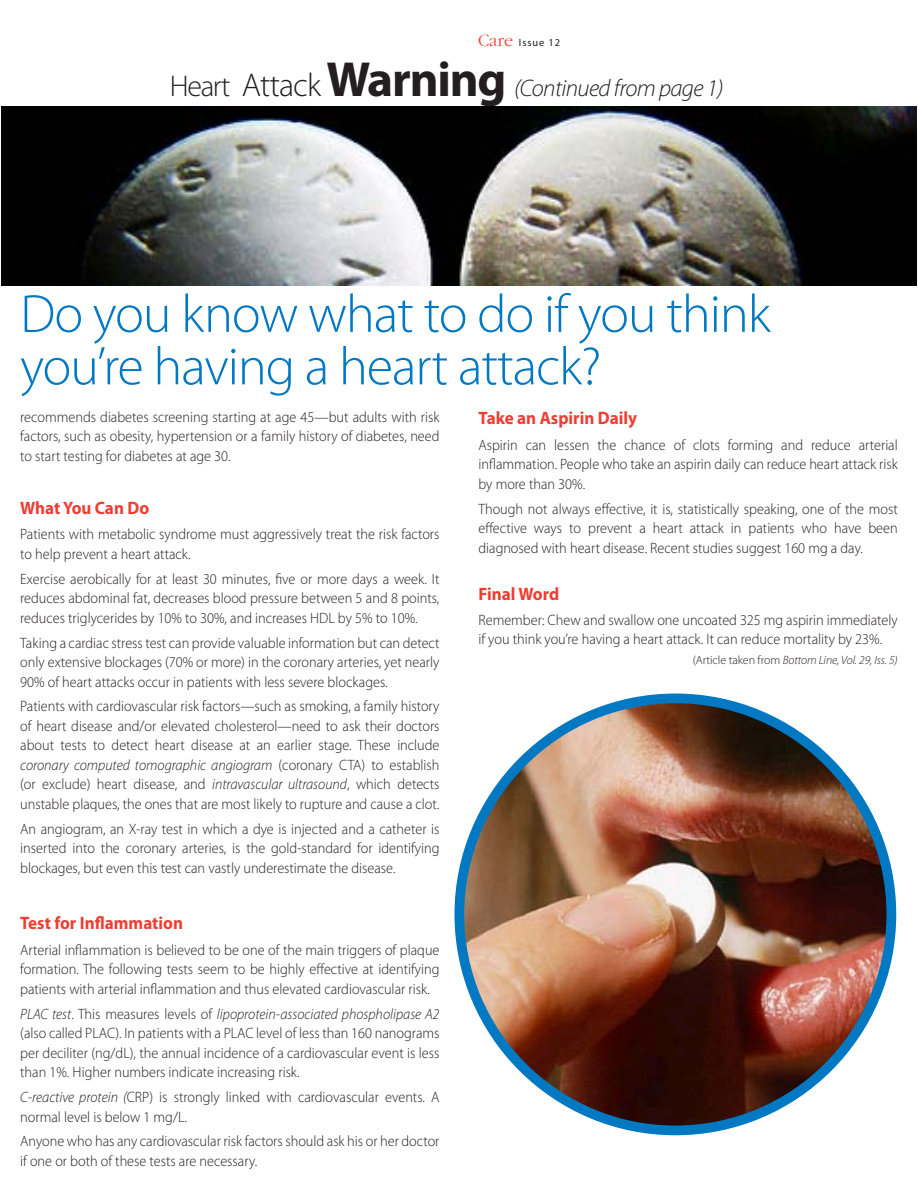
<style>
.page{position:relative;width:918px;height:1188px;background:#fff}
.page>*{position:absolute;margin:0;border:0;box-sizing:border-box;transform-origin:0 0}
.t1{font:300 54px/52.5px "Myriad Pro";letter-spacing:-.02em;color:#0079c2}
.t2{font:italic 300 24px "Myriad Pro";letter-spacing:-.025em;color:#231f20}
.t3{font:700 18px "Myriad Pro";color:#ee3e34;scale:.95 1}
.t4{font:300 15px/19.5px "Myriad Pro";color:#231f20;text-align:justify;scale:.95 1}
.t5{font:italic 300 12px "Myriad Pro";letter-spacing:-.005em;color:#231f20}
.t6{font:10.5px "Myriad Pro";letter-spacing:.09em;color:#231f20}
.s1{font-family:"Garamond LT";font-weight:300;font-size:18px;color:#ee3e34}
.s2{font-style:normal;font-size:30px}
.s3{font-style:normal;font-size:33px}
.s4{font-weight:700;font-style:normal;font-size:49.5px}
.s5{font-style:italic}
.s6{font-style:normal}
</style>
<div class="page">
<div style="left:454px;top:694px;width:442px;height:441px;background:#0079c2;border-radius:50%"></div>
<img style="left:1px;top:106px;width:915px;height:180px">
<img style="left:464px;top:703px;width:422px;height:423px;border-radius:211px">
<p class="t6" style="left:478px;top:36px;width:84px"><span class="s1">Care</span> Issue 12</p>
<p class="t2" style="left:170px;top:74px;width:555px"><span class="s2">Heart</span> <span class="s3">Attack</span> <span class="s4">Warning</span> (Continued from page 1)</p>
<p class="t1" style="left:20px;top:287px;width:752px">Do you know what to do if you think you’re having a heart attack?</p>
<p class="t4" style="left:20px;top:407px;width:443px">recommends diabetes screening starting at age 45—but adults with risk factors, such as obesity, hypertension or a family history of diabetes, need to start testing for diabetes at age 30.</p>
<p class="t3" style="left:20px;top:496px;width:137px">What You Can Do</p>
<p class="t4" style="left:20px;top:524px;width:443px">Patients with metabolic syndrome must aggressively treat the risk factors to help prevent a heart attack.</p>
<p class="t4" style="left:20px;top:569px;width:443px">Exercise aerobically for at least 30 minutes, five or more days a week. It reduces abdominal fat, decreases blood pressure between 5 and 8 points, reduces triglycerides by 10% to 30%, and increases HDL by 5% to 10%.</p>
<p class="t4" style="left:20px;top:633px;width:443px">Taking a cardiac stress test can provide valuable information but can detect only extensive blockages (70% or more) in the coronary arteries, yet nearly 90% of heart attacks occur in patients with less severe blockages.</p>
<p class="t4" style="left:20px;top:697px;width:443px">Patients with cardiovascular risk factors—such as smoking, a family history of heart disease and/or elevated cholesterol—need to ask their doctors about tests to detect heart disease at an earlier stage. These include <span class="s5">coronary computed tomographic angiogram</span> (coronary CTA) to establish (or exclude) heart disease, and <span class="s5">intravascular ultrasound</span>, which detects unstable plaques, the ones that are most likely to rupture and cause a clot.</p>
<p class="t4" style="left:20px;top:819px;width:443px">An angiogram, an X-ray test in which a dye is injected and a catheter is inserted into the coronary arteries, is the gold-standard for identifying blockages, but even this test can vastly underestimate the disease.</p>
<p class="t3" style="left:478px;top:406px;width:169px">Take an Aspirin Daily</p>
<p class="t4" style="left:478px;top:435px;width:443px">Aspirin can lessen the chance of clots forming and reduce arterial inflammation. People who take an aspirin daily can reduce heart attack risk by more than 30%.</p>
<p class="t4" style="left:478px;top:499px;width:443px">Though not always effective, it is, statistically speaking, one of the most effective ways to prevent a heart attack in patients who have been diagnosed with heart disease. Recent studies suggest 160 mg a day.</p>
<p class="t3" style="left:478px;top:582px;width:87px">Final Word</p>
<p class="t4" style="left:478px;top:610px;width:443px">Remember: Chew and swallow one uncoated 325 mg aspirin immediately if you think you’re having a heart attack. It can reduce mortality by 23%.</p>
<p class="t5" style="left:693px;top:653px;width:207px"><span class="s6">(Article taken from</span> Bottom Line, Vol. 29, Iss. 5)</p>
<p class="t3" style="left:20px;top:911px;width:173px">Test for Inflammation</p>
<p class="t4" style="left:20px;top:940px;width:443px">Arterial inflammation is believed to be one of the main triggers of plaque formation. The following tests seem to be highly effective at identifying patients with arterial inflammation and thus elevated cardiovascular risk.</p>
<p class="t4" style="left:20px;top:1004px;width:443px"><span class="s5">PLAC test</span>. This measures levels of <span class="s5">lipoprotein-associated phospholipase A2 </span>(also called PLAC). In patients with a PLAC level of less than 160 nanograms per deciliter (ng/dL), the annual incidence of a cardiovascular event is less than 1%. Higher numbers indicate increasing risk.</p>
<p class="t4" style="left:20px;top:1087px;width:443px"><span class="s5">C-reactive protein (</span>CRP) is strongly linked with cardiovascular events. A normal level is below 1 mg/L.</p>
<p class="t4" style="left:20px;top:1132px;width:443px">Anyone who has any cardiovascular risk factors should ask his or her doctor if one or both of these tests are necessary.</p>
</div>
